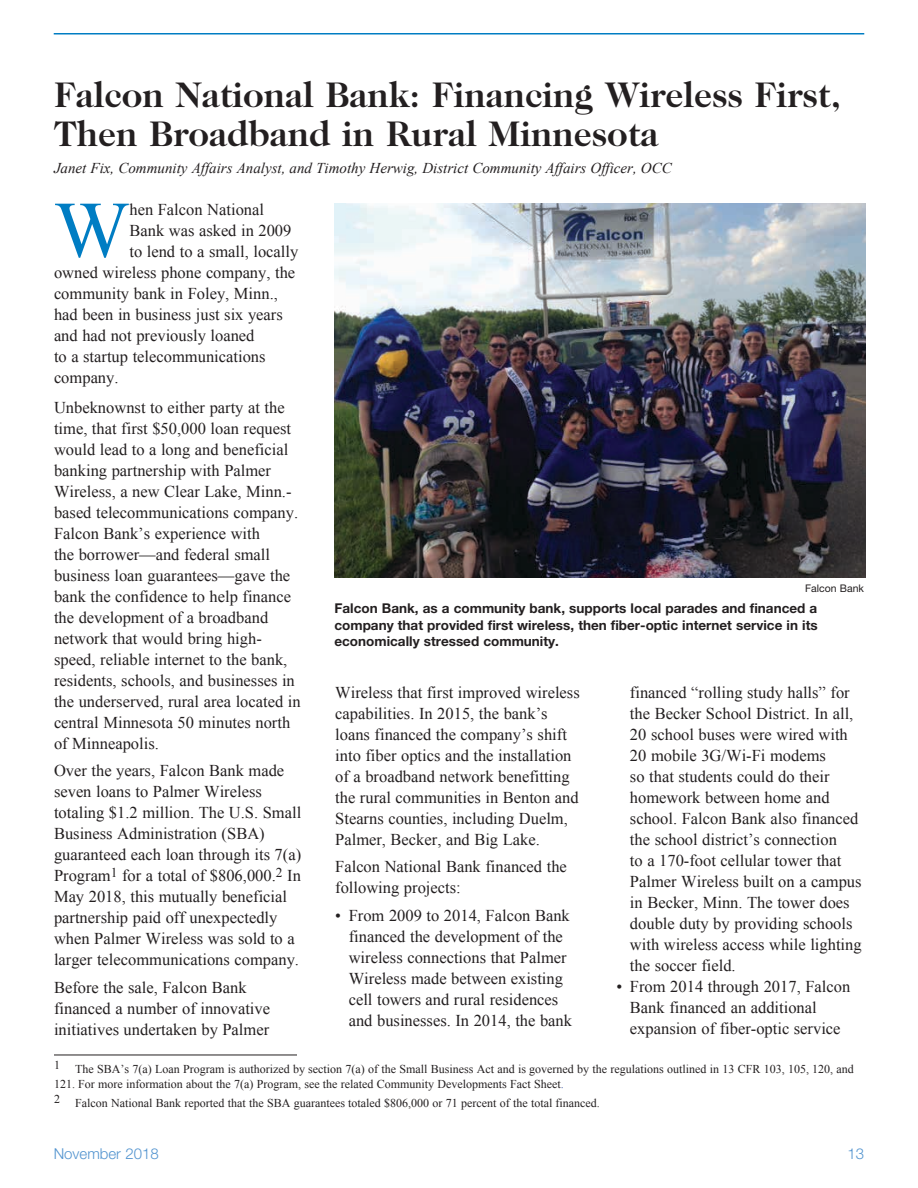
<style>
.page{position:relative;width:918px;height:1188px;background:#fff}
.page>*{position:absolute;margin:0;border:0;box-sizing:border-box;transform-origin:0 0}
.t1{font:79.95px "Times New Roman";color:#007dc3}
.t2{font:700 36px/39px "Caslon 224 Std";color:#231f20}
.t3{font:16.5px/21px "Times New Roman";color:#231f20}
.t4{font:italic 15px "Times New Roman";color:#231f20}
.t5{font:300 15px "Helvetica Neue LT Std";color:#5394cf}
.t6{font:700 13.5px/16.5px "Helvetica Neue LT Std";color:#231f20;text-align:justify}
.t7{font:12px/15.1px "Times New Roman";color:#231f20}
.t8{font:10.5px "Helvetica Neue LT Std";color:#231f20}
.s1{color:#3953a4}
</style>
<div class="page">
<hr style="left:54px;top:33px;width:810px;height:1px;background:#007dc3">
<hr style="left:54px;top:1055px;width:243px;height:1px;background:#231f20">
<img style="left:334px;top:203px;width:532px;height:375px">
<h2 class="t2" style="left:54px;top:75px;width:789px">Falcon National Bank: Financing Wireless First,<br>Then Broadband in Rural Minnesota</h2>
<p class="t4" style="left:54px;top:158px;width:619px">Janet Fix, Community Affairs Analyst, and Timothy Herwig, District Community Affairs Officer, OCC</p>
<h1 class="t1" style="left:54px;top:176px;width:77px">W</h1>
<p class="t3" style="left:129px;top:198px;width:136px">hen Falcon National</p>
<p class="t3" style="left:129px;top:219px;width:164px">Bank was asked in 2009</p>
<p class="t3" style="left:129px;top:240px;width:170px">to lend to a small, locally</p>
<p class="t3" style="left:54px;top:261px;width:243px">owned wireless phone company, the</p>
<p class="t3" style="left:54px;top:282px;width:225px">community bank in Foley, Minn.,</p>
<p class="t3" style="left:54px;top:303px;width:230px">had been in business just six years</p>
<p class="t3" style="left:54px;top:324px;width:202px">and had not previously loaned</p>
<p class="t3" style="left:54px;top:345px;width:213px">to a startup telecommunications</p>
<p class="t3" style="left:54px;top:366px;width:66px">company.</p>
<p class="t3" style="left:54px;top:396px;width:248px">Unbeknownst to either party at the time, that first $50,000 loan request would lead to a long and beneficial banking partnership with Palmer Wireless, a new Clear Lake, Minn.- based telecommunications company.<br>Falcon Bank’s experience with<br>the borrower—and federal small business loan guarantees—gave the bank the confidence to help finance the development of a broadband network that would bring high&shy;speed, reliable internet to the bank, residents, schools, and businesses in the underserved, rural area located in central Minnesota 50 minutes north of Minneapolis.</p>
<p class="t3" style="left:54px;top:760px;width:249px">Over the years, Falcon Bank made seven loans to Palmer Wireless totaling $1.2 million. The U.S. Small Business Administration (SBA) guaranteed each loan through its 7(a)<br>Program<sup>1</sup> for a total of $806,000.<sup>2</sup> In May 2018, this mutually beneficial partnership paid off unexpectedly when Palmer Wireless was sold to a larger telecommunications company.</p>
<p class="t3" style="left:54px;top:977px;width:218px">Before the sale, Falcon Bank financed a number of innovative initiatives undertaken by Palmer</p>
<p class="t8" style="left:805px;top:583px;width:60px">Falcon Bank</p>
<p class="t6" style="left:334px;top:600px;width:485px">Falcon Bank, as a community bank, supports local parades and financed a company that provided first wireless, then fiber-optic internet service in its economically stressed community.</p>
<p class="t3" style="left:335px;top:681px;width:246px">Wireless that first improved wireless capabilities. In 2015, the bank’s loans financed the company’s shift into fiber optics and the installation of a broadband network benefitting the rural communities in Benton and Stearns counties, including Duelm, Palmer, Becker, and Big Lake.</p>
<p class="t3" style="left:335px;top:856px;width:233px">Falcon National Bank financed the following projects:</p>
<p class="t3" style="left:349px;top:905px;width:225px;text-indent:-13px">• From 2009 to 2014, Falcon Bank financed the development of the wireless connections that Palmer<br>Wireless made between existing cell towers and rural residences and businesses. In 2014, the bank</p>
<p class="t3" style="left:630px;top:681px;width:233px">financed “rolling study halls” for the Becker School District. In all,<br>20 school buses were wired with<br>20 mobile 3G/Wi-Fi modems<br>so that students could do their homework between home and school. Falcon Bank also financed the school district’s connection<br>to a 170-foot cellular tower that<br>Palmer Wireless built on a campus in Becker, Minn. The tower does double duty by providing schools with wireless access while lighting the soccer field.</p>
<p class="t3" style="left:630px;top:975px;width:222px;text-indent:-13px">• From 2014 through 2017, Falcon<br>Bank financed an additional expansion of fiber-optic service</p>
<p class="t7" style="left:54px;top:1057px;width:7px">1</p>
<p class="t7" style="left:54px;top:1061px;width:801px;text-indent:21px">The SBA’s 7(a) Loan Program is authorized by section 7(a) of the Small Business Act and is governed by the regulations outlined in 13 CFR 103, 105, 120, and<br>121. For more information about the 7(a) Program, see the related Community Developments Fact Sheet<span class="s1">.<br></span>2</p>
<p class="t7" style="left:75px;top:1095px;width:526px">Falcon National Bank reported that the SBA guarantees totaled $806,000 or 71 percent of the total financed.</p>
<p class="t5" style="left:54px;top:1144px;width:107px">November 2018</p>
<p class="t5" style="left:848px;top:1144px;width:18px">13</p>
</div>
